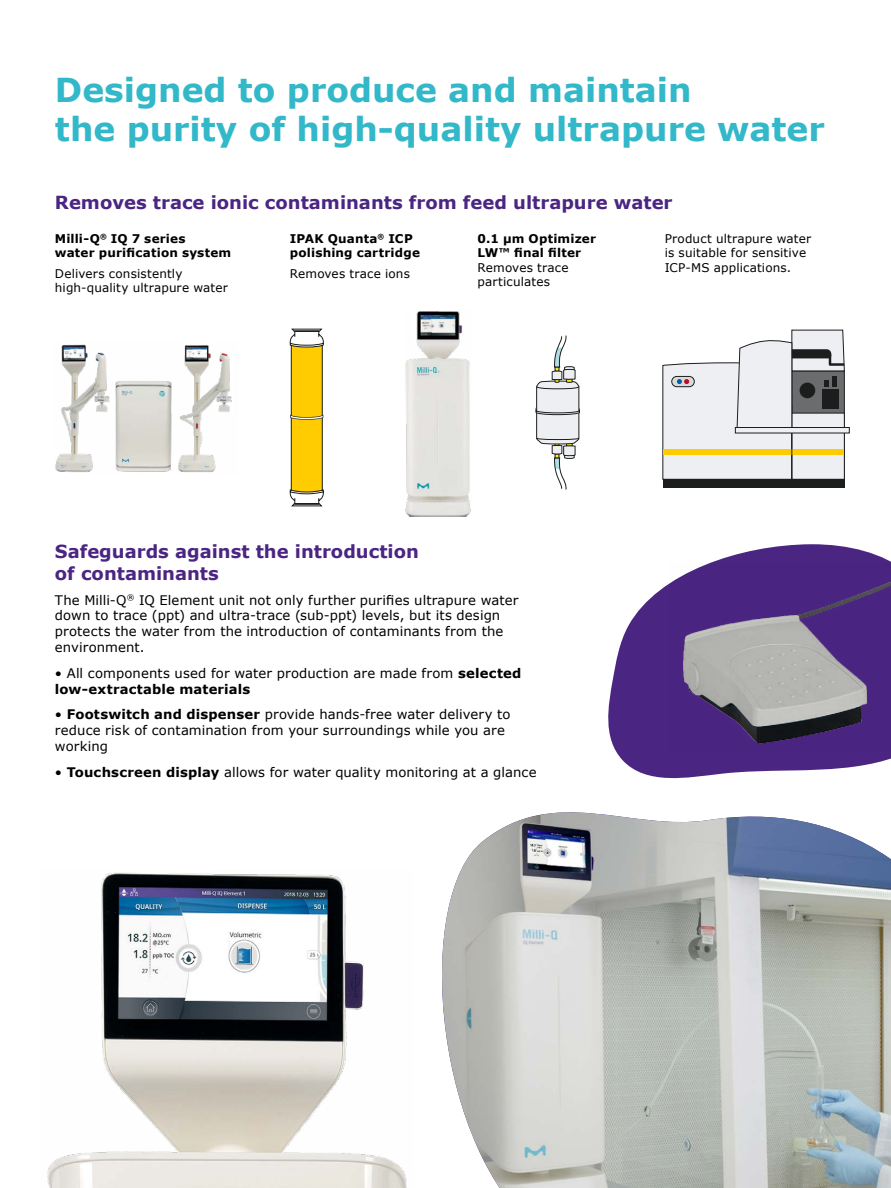
<style>
.page{position:relative;width:891px;height:1188px;background:#fff}
.page>*{position:absolute;margin:0;border:0;box-sizing:border-box;transform-origin:0 0}
.t1{font:700 33px/39.6px "Verdana";color:#32b8c9}
.t2{font:700 18px/21.6px "Verdana";color:#4b2582}
.t3{font:13.2px/15.9px "Verdana";letter-spacing:.01em;color:#000}
.t4{font:12px/14.4px "Verdana";letter-spacing:.015em;color:#000}
.t5{font:700 12px/14.4px "Verdana";letter-spacing:.015em;color:#000}
.s1{font-weight:700}
</style>
<div class="page">
<svg style="left:290px;top:328px;width:34px;height:179px"></svg>
<svg style="left:536px;top:335px;width:44px;height:155px"></svg>
<svg style="left:845px;top:427px;width:5px;height:6px"></svg>
<div style="left:663px;top:479px;width:181px;height:8px;background:#1b1e1d"></div>
<svg style="left:662px;top:329px;width:183px;height:151px"></svg>
<img style="left:405px;top:311px;width:66px;height:206px">
<img style="left:55px;top:344px;width:177px;height:128px">
<img style="left:47px;top:873px;width:360px;height:315px">
<img style="left:442px;top:812px;width:449px;height:376px">
<svg style="left:608px;top:544px;width:283px;height:235px;fill:#4b2582"></svg>
<img style="left:669px;top:563px;width:222px;height:188px">
<h1 class="t1" style="left:55px;top:70px;width:772px">Designed to produce and maintain<br>the purity of high-quality ultrapure water</h1>
<h2 class="t2" style="left:55px;top:192px;width:619px">Removes trace ionic contaminants from feed ultrapure water</h2>
<p class="t5" style="left:55px;top:232px;width:178px">Milli-Q<sup>®</sup> IQ 7 series<br>water purification system</p>
<p class="t4" style="left:55px;top:266px;width:174px">Delivers consistently high-quality ultrapure water</p>
<p class="t5" style="left:290px;top:232px;width:132px">IPAK Quanta<sup>®</sup> ICP polishing cartridge</p>
<p class="t4" style="left:290px;top:266px;width:122px">Removes trace ions</p>
<p class="t5" style="left:478px;top:232px;width:120px">0.1 µm Optimizer<br>LW™ final filter</p>
<p class="t4" style="left:478px;top:260px;width:92px">Removes trace particulates</p>
<p class="t4" style="left:665px;top:232px;width:148px">Product ultrapure water is suitable for sensitive<br>ICP-MS applications.</p>
<h2 class="t2" style="left:55px;top:541px;width:365px">Safeguards against the introduction of contaminants</h2>
<p class="t3" style="left:55px;top:592px;width:465px">The Milli-Q<sup>®</sup> IQ Element unit not only further purifies ultrapure water down to trace (ppt) and ultra-trace (sub-ppt) levels, but its design protects the water from the introduction of contaminants from the environment.</p>
<p class="t3" style="left:55px;top:665px;width:468px">• All components used for water production are made from <span class="s1">selected low-extractable materials</span></p>
<p class="t3" style="left:55px;top:707px;width:457px">• <span class="s1">Footswitch and dispenser</span> provide hands-free water delivery to reduce risk of contamination from your surroundings while you are working</p>
<p class="t3" style="left:55px;top:764px;width:483px">• <span class="s1">Touchscreen display</span> allows for water quality monitoring at a glance</p>
</div>
